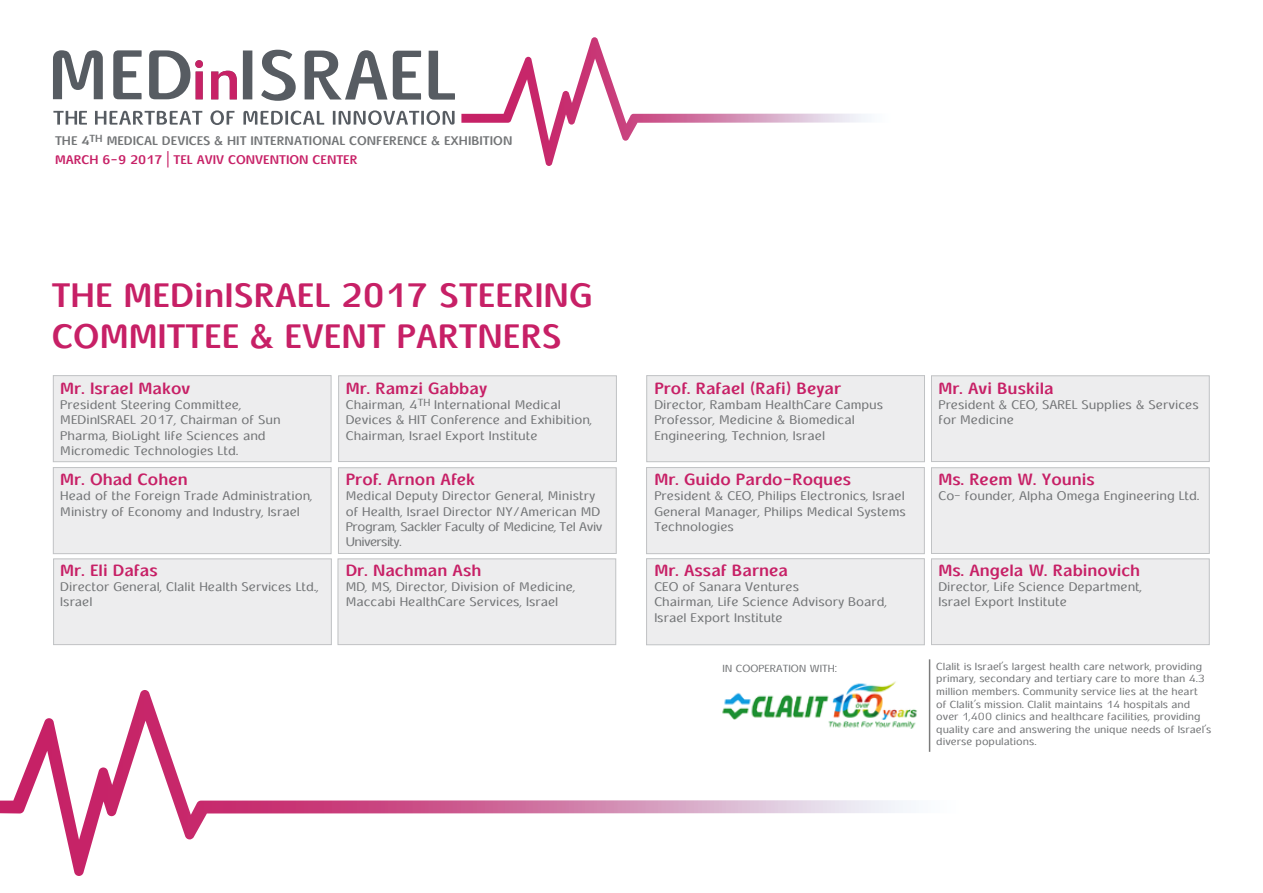
<style>
.page{position:relative;width:1263px;height:893px;background:#fff}
.page>*{position:absolute;margin:0;border:0;box-sizing:border-box;transform-origin:0 0}
.t1{font:700 34.5px/41.4px "Fb Typograph Eng";color:#c72066}
.t2{font:700 16.65px "Fb Typograph Eng";color:#c72066}
.t3{font:12.75px/15.3px "Fb Typograph Eng";color:#737577}
.t4{font:700 12.75px "Fb Typograph Eng";color:#737577}
.t5{font:700 12.75px "Fb Typograph Eng";color:#c72066}
.t6{font:10.5px/12.6px "Fb Typograph Eng";color:#737577}
.t7{font:700 10.5px "Fb Typograph Eng";color:#737577}
</style>
<div class="page">
<div style="left:53px;top:467px;width:278px;height:87px;background:#ededee;border:1px solid #c0c2c4"></div>
<div style="left:53px;top:375px;width:278px;height:87px;background:#ededee;border:1px solid #c0c2c4"></div>
<div style="left:646px;top:375px;width:279px;height:87px;background:#ededee;border:1px solid #c0c2c4"></div>
<div style="left:646px;top:467px;width:279px;height:87px;background:#ededee;border:1px solid #c0c2c4"></div>
<div style="left:646px;top:558px;width:279px;height:87px;background:#ededee;border:1px solid #c0c2c4"></div>
<div style="left:338px;top:467px;width:279px;height:87px;background:#ededee;border:1px solid #c0c2c4"></div>
<div style="left:338px;top:375px;width:279px;height:87px;background:#ededee;border:1px solid #c0c2c4"></div>
<div style="left:53px;top:558px;width:279px;height:87px;background:#ededee;border:1px solid #c0c2c4"></div>
<div style="left:338px;top:558px;width:278px;height:87px;background:#ededee;border:1px solid #c0c2c4"></div>
<div style="left:931px;top:375px;width:279px;height:87px;background:#ededee;border:1px solid #c0c2c4"></div>
<div style="left:931px;top:467px;width:279px;height:87px;background:#ededee;border:1px solid #c0c2c4"></div>
<div style="left:931px;top:558px;width:279px;height:87px;background:#ededee;border:1px solid #c0c2c4"></div>
<img style="left:0;top:690px;width:931px;height:186px">
<img style="left:719px;top:681px;width:203px;height:50px">
<hr style="left:929px;top:659px;width:1px;height:93px;background:#000">
<svg style="left:53px;top:110px;width:402px;height:15px"></svg>
<svg style="left:53px;top:50px;width:368px;height:51px"></svg>
<img style="left:461px;top:37px;width:406px;height:129px">
<p class="t7" style="left:90px;top:132px;width:15px">TH</p>
<p class="t4" style="left:107px;top:133px;width:407px">MEDICAL DEVICES &amp; HIT INTERNATIONAL CONFERENCE &amp; EXHIBITION</p>
<p class="t4" style="left:55px;top:133px;width:36px">THE 4</p>
<p class="t5" style="left:55px;top:151px;width:304px">MARCH 6-9 2017 | TEL AVIV CONVENTION CENTER</p>
<h1 class="t1" style="left:52px;top:273px;width:542px">THE MEDinISRAEL 2017 STEERING<br>COMMITTEE &amp; EVENT PARTNERS</h1>
<h2 class="t2" style="left:346px;top:377px;width:143px">Mr. Ramzi Gabbay</h2>
<p class="t3" style="left:434px;top:397px;width:128px">International Medical</p>
<h2 class="t2" style="left:60px;top:377px;width:131px">Mr. Israel Makov</h2>
<p class="t3" style="left:60px;top:397px;width:222px">President Steering Committee, MEDinISRAEL 2017, Chairman of Sun Pharma, BioLight life Sciences and Micromedic Technologies Ltd.</p>
<p class="t6" style="left:418px;top:396px;width:14px">TH</p>
<p class="t3" style="left:346px;top:397px;width:248px">Chairman 4,<br>Devices &amp; HIT Conference and Exhibition,<br>Chairman, Israel Export Institute</p>
<h2 class="t2" style="left:60px;top:468px;width:129px">Mr. Ohad Cohen</h2>
<p class="t3" style="left:60px;top:488px;width:254px">Head of the Foreign Trade Administration,<br>Ministry of Economy and Industry, Israel</p>
<h2 class="t2" style="left:60px;top:559px;width:99px">Mr. Eli Dafas</h2>
<p class="t3" style="left:60px;top:579px;width:260px">Director General, Clalit Health Services Ltd.,<br>Israel</p>
<h2 class="t2" style="left:346px;top:468px;width:131px">Prof. Arnon Afek</h2>
<p class="t3" style="left:346px;top:488px;width:258px">Medical Deputy Director General, Ministry of Health, Israel Director NY/American MD Program, Sackler Faculty of Medicine, Tel Aviv University.</p>
<h2 class="t2" style="left:346px;top:559px;width:137px">Dr. Nachman Ash</h2>
<p class="t3" style="left:346px;top:579px;width:231px">MD, MS, Director, Division of Medicine,<br>Maccabi HealthCare Services, Israel</p>
<h2 class="t2" style="left:654px;top:377px;width:188px">Prof. Rafael (Rafi) Beyar</h2>
<p class="t3" style="left:654px;top:397px;width:231px">Director, Rambam HealthCare Campus<br>Professor, Medicine &amp; Biomedical<br>Engineering, Technion, Israel</p>
<h2 class="t2" style="left:654px;top:468px;width:198px">Mr. Guido Pardo-Roques</h2>
<p class="t3" style="left:654px;top:488px;width:253px;text-align:justify">President &amp; CEO, Philips Electronics, Israel General Manager, Philips Medical Systems Technologies</p>
<h2 class="t2" style="left:654px;top:559px;width:135px">Mr. Assaf Barnea</h2>
<p class="t3" style="left:654px;top:579px;width:234px">CEO of Sanara Ventures<br>Chairman, Life Science Advisory Board,<br>Israel Export Institute</p>
<p class="t6" style="left:722px;top:662px;width:116px">IN COOPERATION WITH:</p>
<h2 class="t2" style="left:938px;top:377px;width:117px">Mr. Avi Buskila</h2>
<p class="t3" style="left:938px;top:397px;width:262px">President &amp; CEO, SAREL Supplies &amp; Services for Medicine</p>
<h2 class="t2" style="left:938px;top:468px;width:158px">Ms. Reem W. Younis</h2>
<p class="t3" style="left:938px;top:488px;width:263px">Co- founder, Alpha Omega Engineering Ltd.</p>
<h2 class="t2" style="left:938px;top:559px;width:203px">Ms. Angela W. Rabinovich</h2>
<p class="t3" style="left:938px;top:579px;width:205px">Director, Life Science Department,<br>Israel Export Institute</p>
<p class="t6" style="left:936px;top:659px;width:277px">Clalit is Israel s’ largest health care network, providing primary, secondary and tertiary care to more than 4.3 million members. Community service lies at the heart<br>of Clalit s' mission. Clalit maintains 14 hospitals and over 1,400 clinics and healthcare facilities, providing quality care and answering the unique needs of Israel s' diverse populations.</p>
</div>
